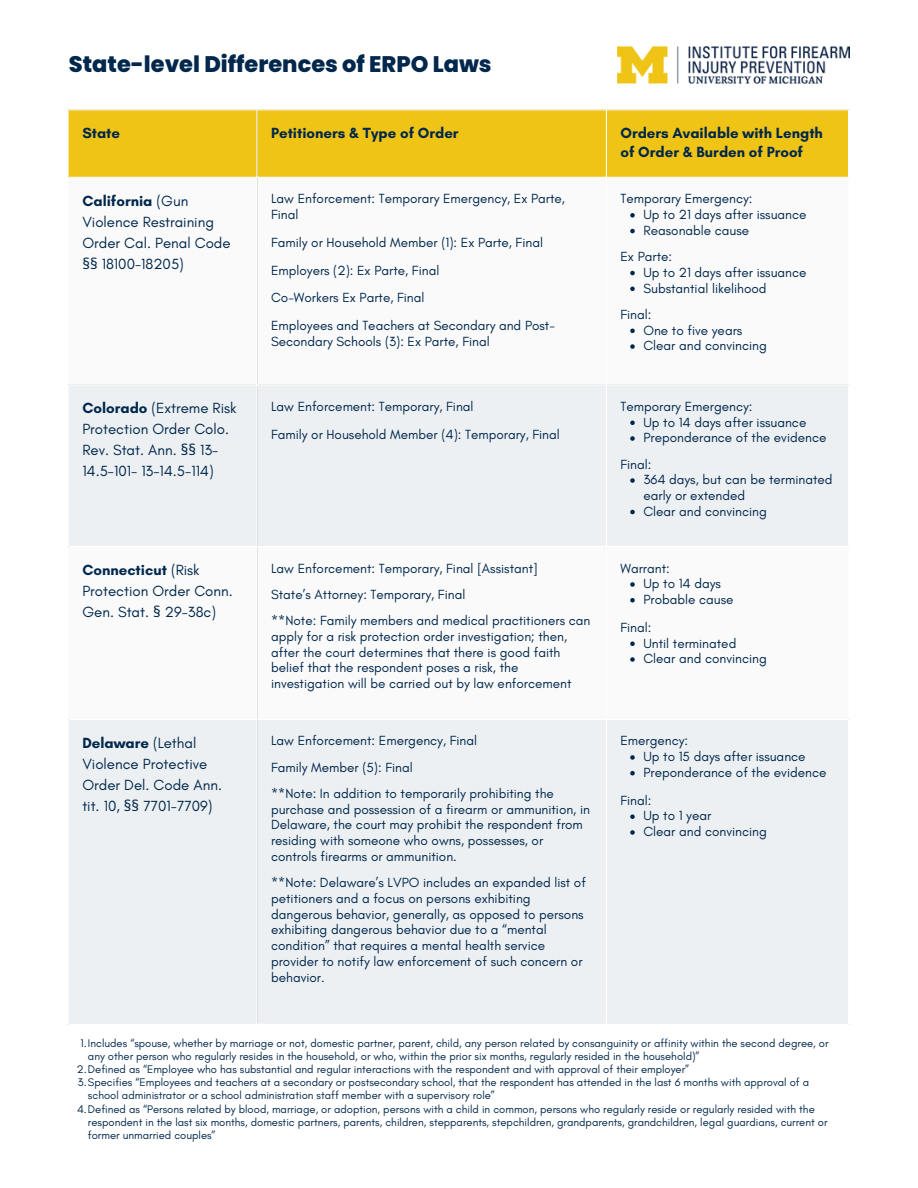
<style>
.page{position:relative;width:918px;height:1188px;background:#fff}
.page>*{position:absolute;margin:0;border:0;box-sizing:border-box;transform-origin:0 0}
.t1{font:800 22.5px "Poppins";color:#00274c}
.t2{font:15px/21px "Glacial Indifference";color:#00274c}
.t3{font:700 15px/18.8px "Glacial Indifference";color:#00274c}
.t4{font:13.5px/15.8px "Glacial Indifference";color:#00274c}
.t5{font:11.25px/13.2px "Glacial Indifference";color:#00274c}
.s1{font-weight:700}
.s2{font-family:"Noto Sans"}
</style>
<div class="page">
<div style="left:69px;top:110px;width:779px;height:67px;background:#f0c415"></div>
<svg style="left:69px;top:385px;width:779px;height:639px;fill:#edf0f2"></svg>
<svg style="left:630px;top:213px;width:5px;height:5px"></svg>
<svg style="left:630px;top:229px;width:5px;height:4px"></svg>
<svg style="left:630px;top:271px;width:5px;height:4px"></svg>
<svg style="left:630px;top:287px;width:5px;height:4px"></svg>
<svg style="left:630px;top:329px;width:5px;height:4px"></svg>
<svg style="left:630px;top:344px;width:5px;height:5px"></svg>
<svg style="left:630px;top:421px;width:5px;height:4px"></svg>
<svg style="left:630px;top:436px;width:5px;height:5px"></svg>
<svg style="left:630px;top:478px;width:5px;height:5px"></svg>
<svg style="left:630px;top:510px;width:5px;height:4px"></svg>
<svg style="left:630px;top:582px;width:5px;height:5px"></svg>
<svg style="left:630px;top:598px;width:5px;height:5px"></svg>
<svg style="left:630px;top:642px;width:5px;height:4px"></svg>
<svg style="left:630px;top:657px;width:5px;height:5px"></svg>
<svg style="left:630px;top:755px;width:5px;height:5px"></svg>
<svg style="left:630px;top:771px;width:5px;height:4px"></svg>
<svg style="left:630px;top:814px;width:5px;height:5px"></svg>
<svg style="left:630px;top:830px;width:5px;height:5px"></svg>
<hr style="left:256px;top:110px;width:2px;height:914px;background:#fff">
<hr style="left:606px;top:110px;width:1px;height:914px;background:#fff">
<hr style="left:69px;top:546px;width:780px;height:1px;background:#fff">
<hr style="left:69px;top:719px;width:780px;height:1px;background:#fff">
<img style="left:617px;top:47px;width:232px;height:37px">
<p class="t1" style="left:69px;top:49px;width:424px">State-level Differences of ERPO Laws</p>
<h1 class="t3" style="left:82px;top:123px;width:39px">State</h1>
<p class="t3" style="left:271px;top:123px;width:189px">Petitioners &amp; Type of Order</p>
<p class="t3" style="left:620px;top:123px;width:204px">Orders Available with Length of Order &amp; Burden of Proof</p>
<p class="t2" style="left:82px;top:190px;width:150px"><span class="s1">California</span> (Gun<br>Violence Restraining<br>Order Cal. Penal Code <span class="s2">§§</span> 18100-18205)</p>
<p class="t4" style="left:271px;top:191px;width:296px">Law Enforcement: Temporary Emergency, Ex Parte,<br>Final</p>
<p class="t4" style="left:620px;top:191px;width:133px">Temporary Emergency:</p>
<p class="t4" style="left:643px;top:206px;width:165px">Up to 21 days after issuance</p>
<p class="t4" style="left:643px;top:222px;width:107px">Reasonable cause</p>
<p class="t4" style="left:620px;top:248px;width:53px">Ex Parte:</p>
<p class="t4" style="left:643px;top:264px;width:165px">Up to 21 days after issuance</p>
<p class="t4" style="left:643px;top:280px;width:125px">Substantial likelihood</p>
<p class="t4" style="left:620px;top:306px;width:32px">Final:</p>
<p class="t4" style="left:643px;top:322px;width:100px">One to five years</p>
<p class="t4" style="left:643px;top:338px;width:125px">Clear and convincing</p>
<p class="t4" style="left:271px;top:234px;width:273px">Family or Household Member (1): Ex Parte, Final</p>
<p class="t4" style="left:271px;top:262px;width:170px">Employers (2): Ex Parte, Final</p>
<p class="t4" style="left:271px;top:290px;width:155px">Co-Workers Ex Parte, Final</p>
<p class="t4" style="left:271px;top:317px;width:285px">Employees and Teachers at Secondary and Post-<br>Secondary Schools (3): Ex Parte, Final</p>
<p class="t2" style="left:82px;top:397px;width:156px"><span class="s1">Colorado</span> (Extreme Risk<br>Protection Order Colo.<br>Rev. Stat. Ann. <span class="s2">§§</span> 13-<br>14.5-101- 13-14.5-114)</p>
<p class="t4" style="left:271px;top:398px;width:204px">Law Enforcement: Temporary, Final</p>
<p class="t4" style="left:271px;top:426px;width:290px">Family or Household Member (4): Temporary, Final</p>
<p class="t2" style="left:82px;top:559px;width:152px"><span class="s1">Connecticut</span> (Risk<br>Protection Order Conn.<br>Gen. Stat. <span class="s2">§</span> 29-38c)</p>
<p class="t4" style="left:271px;top:560px;width:268px">Law Enforcement: Temporary, Final [Assistant]</p>
<p class="t4" style="left:271px;top:586px;width:196px">State’s Attorney: Temporary, Final</p>
<p class="t4" style="left:271px;top:612px;width:321px">**Note: Family members and medical practitioners can apply for a risk protection order investigation; then, after the court determines that there is good faith belief that the respondent poses a risk, the investigation will be carried out by law enforcement</p>
<p class="t2" style="left:82px;top:732px;width:141px"><span class="s1">Delaware</span> (Lethal<br>Violence Protective<br>Order Del. Code Ann. tit. 10, <span class="s2">§§</span> 7701-7709)</p>
<p class="t4" style="left:271px;top:733px;width:208px">Law Enforcement: Emergency, Final</p>
<p class="t4" style="left:271px;top:759px;width:143px">Family Member (5): Final</p>
<p class="t4" style="left:271px;top:785px;width:320px">**Note: In addition to temporarily prohibiting the purchase and possession of a firearm or ammunition, in Delaware, the court may prohibit the respondent from residing with someone who owns, possesses, or controls firearms or ammunition.</p>
<p class="t4" style="left:271px;top:875px;width:316px">**Note: Delaware’s LVPO includes an expanded list of petitioners and a focus on persons exhibiting dangerous behavior, generally, as opposed to persons exhibiting dangerous behavior due to a “mental condition” that requires a mental health service provider to notify law enforcement of such concern or behavior.</p>
<p class="t4" style="left:620px;top:398px;width:133px">Temporary Emergency:</p>
<p class="t4" style="left:643px;top:414px;width:164px">Up to 14 days after issuance</p>
<p class="t4" style="left:643px;top:430px;width:185px">Preponderance of the evidence</p>
<p class="t4" style="left:620px;top:456px;width:32px">Final:</p>
<p class="t4" style="left:643px;top:472px;width:191px">364 days, but can be terminated early or extended</p>
<p class="t4" style="left:643px;top:503px;width:125px">Clear and convincing</p>
<p class="t4" style="left:620px;top:560px;width:51px">Warrant:</p>
<p class="t4" style="left:643px;top:576px;width:79px">Up to 14 days</p>
<p class="t4" style="left:643px;top:591px;width:92px">Probable cause</p>
<p class="t4" style="left:620px;top:619px;width:32px">Final:</p>
<p class="t4" style="left:643px;top:635px;width:94px">Until terminated</p>
<p class="t4" style="left:643px;top:651px;width:125px">Clear and convincing</p>
<p class="t4" style="left:620px;top:733px;width:69px">Emergency:</p>
<p class="t4" style="left:643px;top:749px;width:164px">Up to 15 days after issuance</p>
<p class="t4" style="left:643px;top:764px;width:185px">Preponderance of the evidence</p>
<p class="t4" style="left:620px;top:792px;width:32px">Final:</p>
<p class="t4" style="left:643px;top:808px;width:69px">Up to 1 year</p>
<p class="t4" style="left:643px;top:824px;width:125px">Clear and convincing</p>
<p class="t5" style="left:88px;top:1036px;width:742px;text-indent:-7px">1.Includes “spouse, whether by marriage or not, domestic partner, parent, child, any person related by consanguinity or affinity within the second degree, or any other person who regularly resides in the household, or who, within the prior six months, regularly resided in the household)”</p>
<p class="t5" style="left:77px;top:1063px;width:614px">2.Defined as “Employee who has substantial and regular interactions with the respondent and with approval of their employer”</p>
<p class="t5" style="left:88px;top:1076px;width:723px;text-indent:-10px">3.Specifies “Employees and teachers at a secondary or postsecondary school, that the respondent has attended in the last 6 months with approval of a school administrator or a school administration staff member with a supervisory role”</p>
<p class="t5" style="left:88px;top:1102px;width:741px;text-indent:-11px">4.Defined as “Persons related by blood, marriage, or adoption, persons with a child in common, persons who regularly reside or regularly resided with the respondent in the last six months, domestic partners, parents, children, stepparents, stepchildren, grandparents, grandchildren, legal guardians, current or former unmarried couples”</p>
</div>
